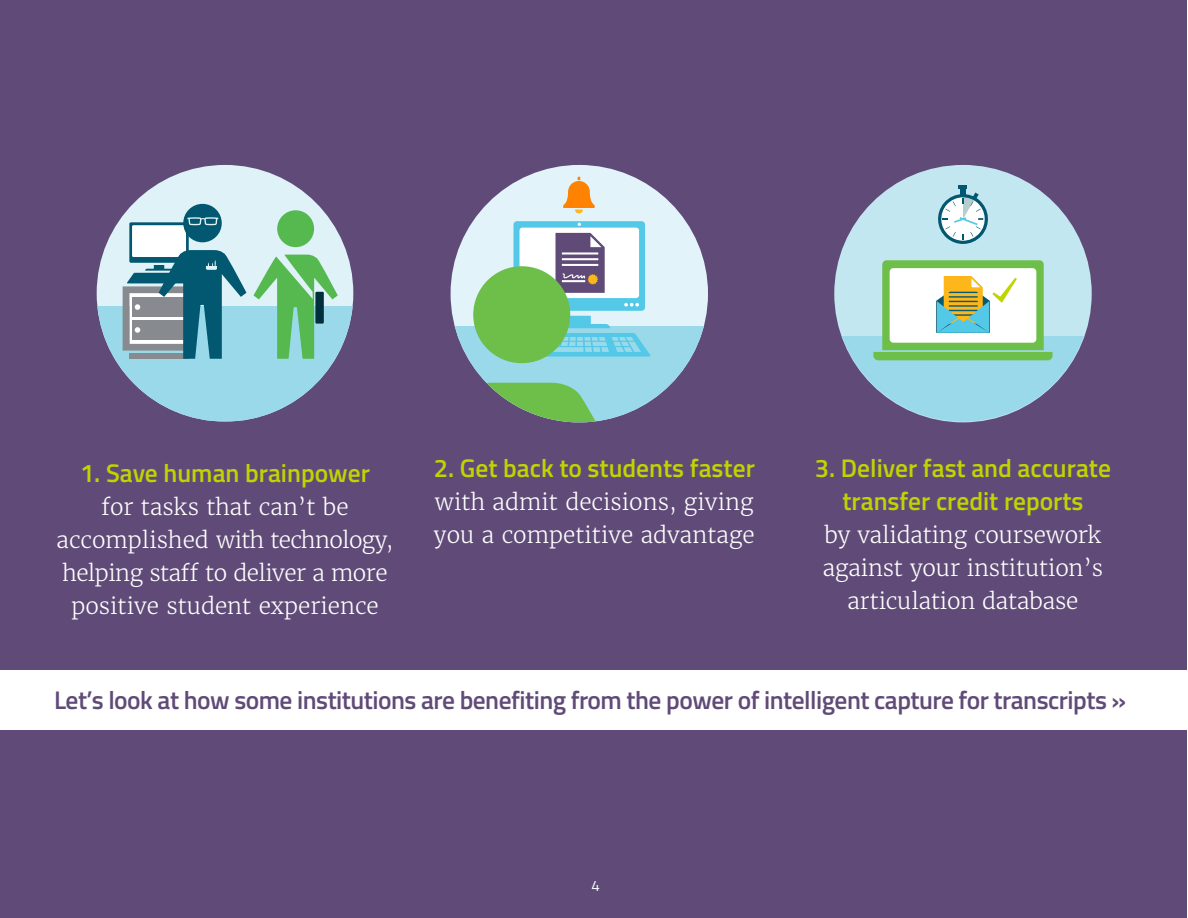
<style>
.page{position:relative;width:1188px;height:918px;background:#fff}
.page>*{position:absolute;margin:0;border:0;box-sizing:border-box;transform-origin:0 0}
.t1{font:600 25.5px/33px "Titillium";color:#c0d400;text-align:center}
.t2{font:600 25.5px "Titillium";letter-spacing:-.02em;color:#604b78}
.t3{font:300 22.5px/33px "Merriweather ST";letter-spacing:-.01em;color:#fff;text-align:center}
.t4{font:15px "Titillium";color:#fcfeff}
</style>
<div class="page">
<div style="left:1px;top:0;width:1186px;height:917px;background:#604b78"></div>
<div style="left:0;top:671px;width:1187px;height:59px;background:#fff"></div>
<div style="left:834px;top:165px;width:258px;height:257px;background:#c2e7f0;border-radius:50%"></div>
<div style="left:97px;top:165px;width:256px;height:257px;background:#def2f8;border-radius:50%"></div>
<svg style="left:97px;top:306px;width:256px;height:115px;fill:#9ad9e9"></svg>
<div style="left:277px;top:210px;width:37px;height:37px;background:#56b950;border-radius:50%"></div>
<svg style="left:254px;top:255px;width:84px;height:104px"></svg>
<div style="left:315px;top:292px;width:9px;height:32px;background:#00303c"></div>
<svg style="left:123px;top:204px;width:123px;height:155px"></svg>
<div style="left:451px;top:165px;width:257px;height:257px;background:#e2f4f9;border-radius:50%"></div>
<svg style="left:454px;top:326px;width:250px;height:95px;fill:#9ad9e9"></svg>
<svg style="left:509px;top:221px;width:142px;height:136px;background:#a8cdde"></svg>
<svg style="left:563px;top:177px;width:32px;height:36px"></svg>
<div style="left:473px;top:266px;width:97px;height:97px;background:#6ebe4a;border-radius:50%"></div>
<svg style="left:454px;top:383px;width:149px;height:39px"></svg>
<svg style="left:841px;top:337px;width:244px;height:85px;fill:#9ad9e9"></svg>
<svg style="left:938px;top:185px;width:50px;height:59px"></svg>
<svg style="left:873px;top:260px;width:180px;height:100px;background:#bdddb4"></svg>
<p class="t1" style="left:80px;top:455px;width:291px">1. Save human brainpower</p>
<p class="t3" style="left:57px;top:490px;width:338px">for tasks that can’t be accomplished with technology, helping staff to deliver a more positive student experience</p>
<p class="t1" style="left:434px;top:451px;width:323px">2. Get back to students faster</p>
<p class="t3" style="left:434px;top:486px;width:322px;text-align:left">with admit decisions, giving you a competitive advantage</p>
<p class="t1" style="left:815px;top:451px;width:298px">3. Deliver fast and accurate transfer credit reports</p>
<p class="t3" style="left:823px;top:519px;width:282px">by validating coursework against your institution’s articulation database</p>
<p class="t2" style="left:54px;top:681px;width:1074px">Let’s look at how some institutions are benefiting from the power of intelligent capture for transcripts »</p>
<p class="t4" style="left:591px;top:875px;width:10px">4</p>
</div>
